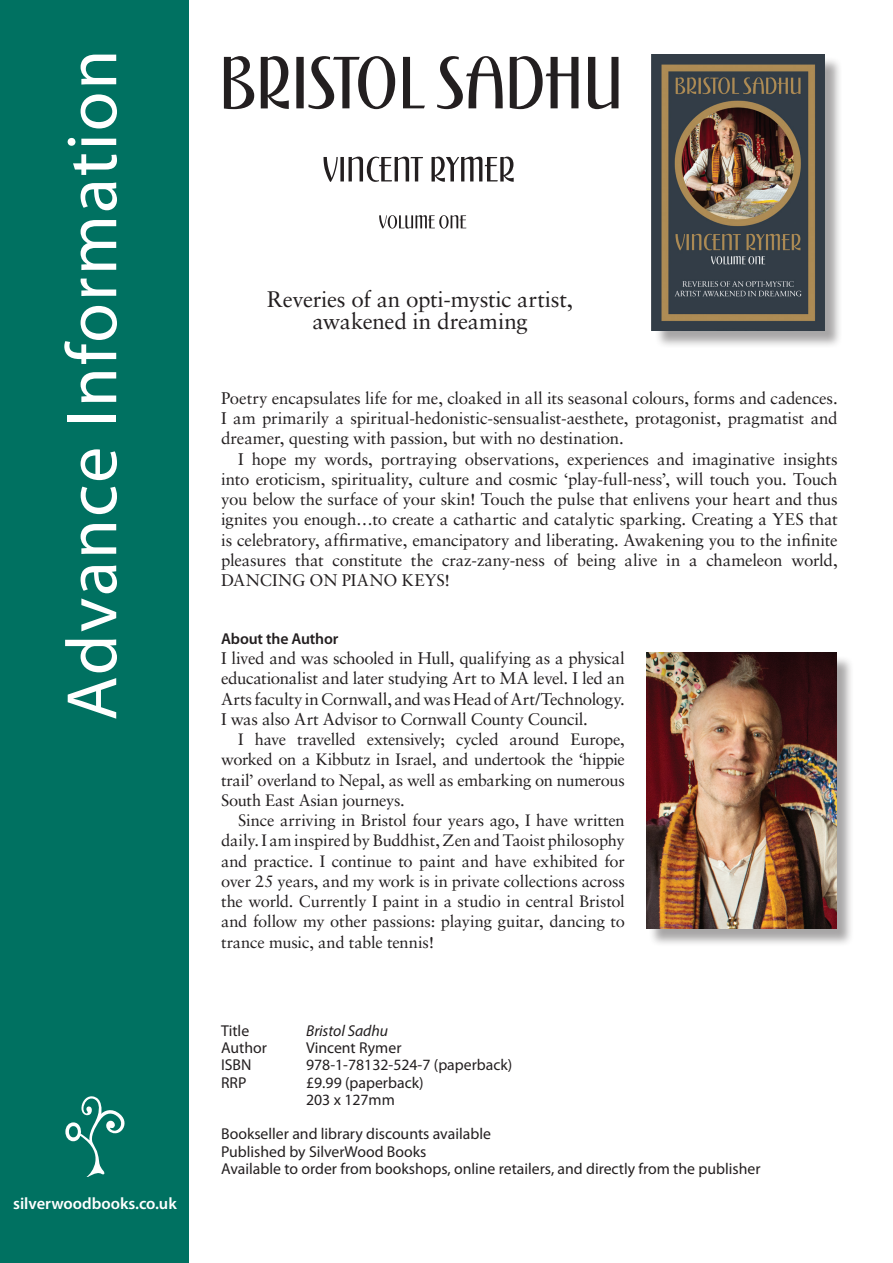
<style>
.page{position:relative;width:893px;height:1263px;background:#fff}
.page>*{position:absolute;margin:0;border:0;box-sizing:border-box;transform-origin:0 0}
.t1{font:72px "Myriad Pro";letter-spacing:.03em;color:#fff}
.t2{font:22.5px/22.5px "Sabon";letter-spacing:-.015em;color:#231f20;text-align:center}
.t3{font:16.8px/20.2px "Sabon";letter-spacing:-.015em;color:#231f20;text-align:justify}
.t4{font:16.5px/20.2px "Sabon";letter-spacing:-.015em;color:#231f20;text-align:justify}
.t5{font:600 16.5px "Myriad Pro";color:#fff}
.t6{font:15.75px/17.2px "Myriad Pro";color:#231f20}
.t7{font:600 15.75px "Myriad Pro";letter-spacing:-.01em;color:#231f20}
.t8{font:italic 15.75px "Myriad Pro";letter-spacing:-.005em;color:#231f20}
</style>
<div class="page">
<div style="left:0;top:0;width:189px;height:1263px;background:#007161"></div>
<div style="left:654px;top:56px;width:189px;height:293px;background:#231f20;opacity:.4"></div>
<img style="left:651px;top:54px;width:173px;height:276px">
<svg style="left:65px;top:1096px;width:60px;height:80px"></svg>
<div style="left:648px;top:655px;width:207px;height:292px;background:#231f20;opacity:.4"></div>
<img style="left:646px;top:653px;width:190px;height:275px">
<svg style="left:224px;top:56px;width:394px;height:53px"></svg>
<svg style="left:324px;top:157px;width:190px;height:25px"></svg>
<svg style="left:379px;top:215px;width:87px;height:14px"></svg>
<h1 class="t1" style="left:48px;top:720px;width:672px;rotate:-90deg">Advance Information</h1>
<p class="t5" style="left:13px;top:1193px;width:165px">silverwoodbooks.co.uk</p>
<h2 class="t2" style="left:267px;top:287px;width:308px">Reveries of an opti-mystic artist, awakened in dreaming</h2>
<p class="t3" style="left:221px;top:388px;width:618px">Poetry encapsulates life for me, cloaked in all its seasonal colours, forms and cadences.<br>I am primarily a spiritual-hedonistic-sensualist-aesthete, protagonist, pragmatist and dreamer, questing with passion, but with no destination.</p>
<p class="t3" style="left:221px;top:448px;width:618px;text-indent:17px">I hope my words, portraying observations, experiences and imaginative insights into eroticism, spirituality, culture and cosmic ‘play-full-ness’, will touch you. Touch you below the surface of your skin! Touch the pulse that enlivens your heart and thus ignites you enough…to create a cathartic and catalytic sparking. Creating a YES that is celebratory, affirmative, emancipatory and liberating. Awakening you to the infinite pleasures that constitute the craz-zany-ness of being alive in a chameleon world, DANCING ON PIANO KEYS!</p>
<p class="t7" style="left:221px;top:628px;width:119px">About the Author</p>
<p class="t3" style="left:221px;top:648px;width:405px">I lived and was schooled in Hull, qualifying as a physical educationalist and later studying Art to MA level. I led an Arts faculty in Cornwall, and was Head of Art/Technology.<br>I was also Art Advisor to Cornwall County Council.</p>
<p class="t4" style="left:221px;top:729px;width:405px;text-indent:17px">I have travelled extensively; cycled around Europe, worked on a Kibbutz in Israel, and undertook the ‘hippie trail’ overland to Nepal, as well as embarking on numerous South East Asian journeys.</p>
<p class="t4" style="left:221px;top:810px;width:405px;text-indent:17px">Since arriving in Bristol four years ago, I have written daily. I am inspired by Buddhist, Zen and Taoist philosophy and practice. I continue to paint and have exhibited for over 25 years, and my work is in private collections across the world. Currently I paint in a studio in central Bristol and follow my other passions: playing guitar, dancing to trance music, and table tennis!</p>
<p class="t6" style="left:221px;top:1022px;width:30px">Title</p>
<p class="t8" style="left:306px;top:1021px;width:83px">Bristol Sadhu</p>
<p class="t6" style="left:221px;top:1039px;width:47px">Author</p>
<p class="t6" style="left:306px;top:1039px;width:97px">Vincent Rymer</p>
<p class="t6" style="left:221px;top:1056px;width:32px">ISBN</p>
<p class="t6" style="left:306px;top:1056px;width:208px">978-1-78132-524-7 (paperback)</p>
<p class="t6" style="left:221px;top:1073px;width:27px">RRP</p>
<p class="t6" style="left:306px;top:1073px;width:119px">£9.99 (paperback)<br>203 x 127mm</p>
<p class="t6" style="left:221px;top:1125px;width:541px">Bookseller and library discounts available<br>Published by SilverWood Books<br>Available to order from bookshops, online retailers, and directly from the publisher</p>
</div>
